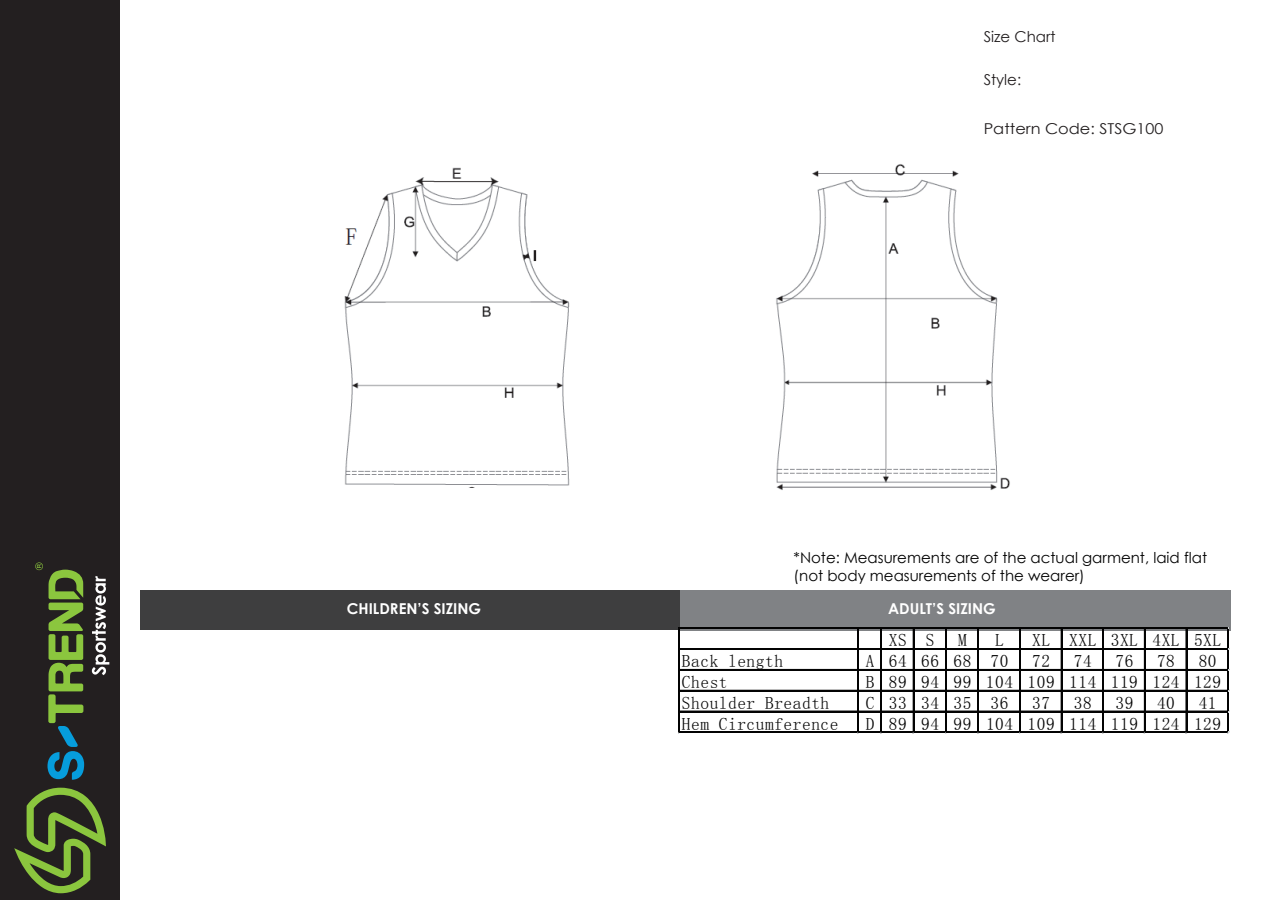
<style>
.page{position:relative;width:1280px;height:900px;background:#fff}
.page>*{position:absolute;margin:0;border:0;box-sizing:border-box;transform-origin:0 0}
.t1{font:17.31px "Sim Sun";letter-spacing:.035em;color:#030303}
.t2{font:15px/18px "Century Gothic";color:#030303}
.t3{font:700 15px "Century Gothic";color:#fff}
.t4{font:15px "Century Gothic";color:#231f20;scale:1.08 1}
.t5{font:15px "Century Gothic";color:#231f20}
</style>
<div class="page">
<div style="left:0;top:0;width:119px;height:900px;background:#231f20"></div>
<svg style="left:14px;top:562px;width:95px;height:331px"></svg>
<div style="left:140px;top:591px;width:540px;height:39px;background:#3e3e3f"></div>
<div style="left:680px;top:591px;width:551px;height:40px;background:#808285"></div>
<img style="left:344px;top:168px;width:226px;height:319px">
<img style="left:776px;top:164px;width:234px;height:326px">
<hr style="left:680px;top:628px;width:549px;height:1px;background:#030303">
<hr style="left:680px;top:649px;width:549px;height:1px;background:#030303">
<hr style="left:680px;top:669px;width:549px;height:2px;background:#030303">
<hr style="left:680px;top:690px;width:549px;height:1px;background:#030303">
<hr style="left:680px;top:711px;width:549px;height:1px;background:#030303">
<hr style="left:678px;top:628px;width:1px;height:105px;background:#030303">
<hr style="left:679px;top:628px;width:1px;height:105px;background:#030303">
<hr style="left:858px;top:629px;width:1px;height:104px;background:#030303">
<hr style="left:881px;top:629px;width:1px;height:104px;background:#030303">
<hr style="left:913px;top:629px;width:1px;height:104px;background:#030303">
<hr style="left:945px;top:629px;width:1px;height:104px;background:#030303">
<hr style="left:946px;top:629px;width:1px;height:104px;background:#030303">
<hr style="left:978px;top:629px;width:1px;height:104px;background:#030303">
<hr style="left:1019px;top:629px;width:1px;height:104px;background:#030303">
<hr style="left:1020px;top:629px;width:1px;height:104px;background:#030303">
<hr style="left:1061px;top:629px;width:1px;height:104px;background:#030303">
<hr style="left:1103px;top:629px;width:1px;height:104px;background:#030303">
<hr style="left:1144px;top:629px;width:2px;height:104px;background:#030303">
<hr style="left:1186px;top:629px;width:1px;height:104px;background:#030303">
<hr style="left:680px;top:732px;width:549px;height:1px;background:#030303">
<hr style="left:1227px;top:629px;width:1px;height:104px;background:#030303">
<hr style="left:1228px;top:629px;width:1px;height:104px;background:#030303">
<p class="t5" style="left:984px;top:26px;width:73px">Size Chart</p>
<p class="t5" style="left:984px;top:70px;width:39px">Style:</p>
<p class="t4" style="left:984px;top:119px;width:168px">Pattern Code: STSG100</p>
<p class="t2" style="left:794px;top:548px;width:415px">*Note: Measurements are of the actual garment, laid flat (not body measurements of the wearer)</p>
<p class="t3" style="left:347px;top:598px;width:136px">CHILDREN’S SIZING</p>
<p class="t3" style="left:888px;top:598px;width:109px">ADULT’S SIZING</p>
<p class="t1" style="left:889px;top:632px;width:47px">XS S</p>
<p class="t1" style="left:958px;top:632px;width:10px">M</p>
<p class="t1" style="left:995px;top:632px;width:10px">L</p>
<p class="t1" style="left:1032px;top:632px;width:190px">XL XXL 3XL 4XL 5XL</p>
<p class="t1" style="left:682px;top:652px;width:103px">Back length</p>
<p class="t1" style="left:866px;top:652px;width:144px">A 64 66 68 70</p>
<p class="t1" style="left:1032px;top:652px;width:19px">72</p>
<p class="t1" style="left:1074px;top:652px;width:19px">74</p>
<p class="t1" style="left:1115px;top:652px;width:19px">76</p>
<p class="t1" style="left:1157px;top:652px;width:19px">78</p>
<p class="t1" style="left:1199px;top:652px;width:19px">80</p>
<p class="t1" style="left:682px;top:673px;width:47px">Chest</p>
<p class="t1" style="left:866px;top:673px;width:357px">B 89 94 99 104 109 114 119 124 129</p>
<p class="t1" style="left:682px;top:694px;width:149px">Shoulder Breadth</p>
<p class="t1" style="left:866px;top:694px;width:144px">C 33 34 35 36</p>
<p class="t1" style="left:1032px;top:694px;width:19px">37</p>
<p class="t1" style="left:1074px;top:694px;width:19px">38</p>
<p class="t1" style="left:1115px;top:694px;width:19px">39</p>
<p class="t1" style="left:1157px;top:694px;width:19px">40</p>
<p class="t1" style="left:1199px;top:694px;width:19px">41</p>
<p class="t1" style="left:682px;top:715px;width:158px">Hem Circumference</p>
<p class="t1" style="left:866px;top:715px;width:357px">D 89 94 99 104 109 114 119 124 129</p>
</div>
